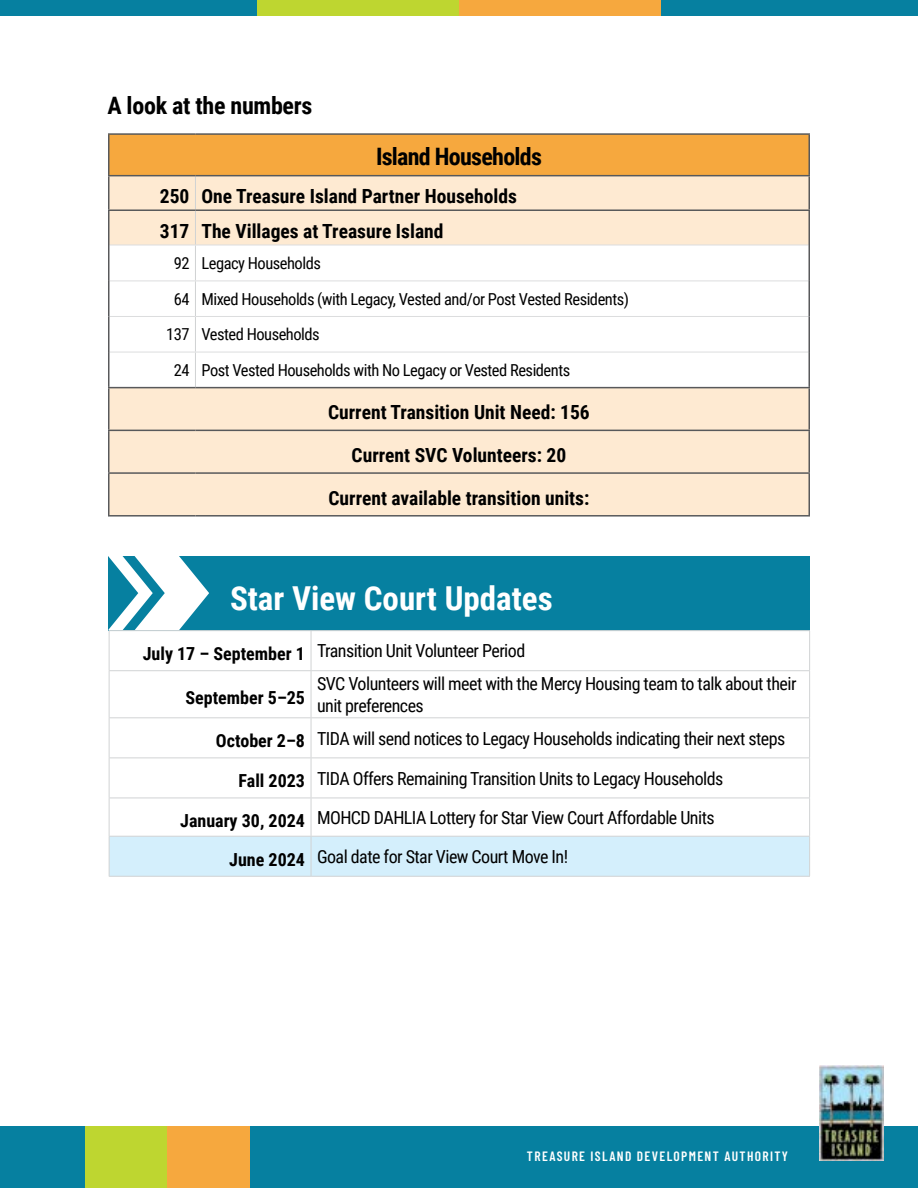
<style>
.page{position:relative;width:918px;height:1188px;background:#fff}
.page>*{position:absolute;margin:0;border:0;box-sizing:border-box;transform-origin:0 0}
.t1{font:700 33px "Roboto Condensed";color:#fff}
.t2{font:700 24px "Roboto Condensed";letter-spacing:-.01em;color:#000}
.t3{font:700 24px "Roboto Condensed";letter-spacing:-.03em;color:#000}
.t4{font:700 19.5px/42.8px "Roboto Condensed";color:#000}
.t5{font:18px/21.6px "Roboto Condensed";letter-spacing:-.03em;color:#000}
.t6{font:700 18px "Roboto Condensed";color:#000}
.t7{font:16.5px "Roboto Condensed";letter-spacing:-.03em;color:#000}
.t8{font:600 13.5px "Barlow Condensed";letter-spacing:.1em;color:#fff}
.s1{font-weight:700}
</style>
<div class="page">
<div style="left:0;top:0;width:260px;height:15px;background:#0680a0"></div>
<div style="left:658px;top:0;width:260px;height:15px;background:#0680a0"></div>
<div style="left:257px;top:0;width:202px;height:15px;background:#bed630"></div>
<div style="left:459px;top:0;width:202px;height:15px;background:#f6a83e"></div>
<div style="left:241px;top:1126px;width:677px;height:62px;background:#0680a0"></div>
<img style="left:819px;top:1066px;width:65px;height:94px">
<div style="left:0;top:1126px;width:260px;height:62px;background:#0680a0"></div>
<div style="left:85px;top:1126px;width:82px;height:62px;background:#bed630"></div>
<div style="left:167px;top:1126px;width:82px;height:62px;background:#f6a83e"></div>
<div style="left:109px;top:556px;width:701px;height:74px;background:#0680a0"></div>
<svg style="left:108px;top:556px;width:101px;height:74px"></svg>
<svg style="left:110px;top:631px;width:699px;height:205px"></svg>
<div style="left:110px;top:837px;width:699px;height:39px;background:#d4effc"></div>
<hr style="left:109px;top:630px;width:202px;height:1px;background:#d1d3d4">
<hr style="left:109px;top:631px;width:1px;height:39px;background:#d1d3d4">
<hr style="left:311px;top:630px;width:499px;height:1px;background:#d1d3d4">
<hr style="left:311px;top:631px;width:1px;height:39px;background:#d1d3d4">
<hr style="left:809px;top:631px;width:1px;height:39px;background:#d1d3d4">
<hr style="left:109px;top:670px;width:202px;height:1px;background:#d1d3d4">
<hr style="left:109px;top:671px;width:1px;height:46px;background:#d1d3d4">
<hr style="left:311px;top:670px;width:499px;height:1px;background:#d1d3d4">
<hr style="left:311px;top:671px;width:1px;height:46px;background:#d1d3d4">
<hr style="left:809px;top:671px;width:1px;height:46px;background:#d1d3d4">
<hr style="left:109px;top:717px;width:202px;height:1px;background:#d1d3d4">
<hr style="left:109px;top:718px;width:1px;height:40px;background:#d1d3d4">
<hr style="left:311px;top:717px;width:499px;height:1px;background:#d1d3d4">
<hr style="left:311px;top:718px;width:1px;height:40px;background:#d1d3d4">
<hr style="left:809px;top:718px;width:1px;height:40px;background:#d1d3d4">
<hr style="left:109px;top:758px;width:202px;height:1px;background:#d1d3d4">
<hr style="left:109px;top:758px;width:1px;height:40px;background:#d1d3d4">
<hr style="left:311px;top:758px;width:499px;height:1px;background:#d1d3d4">
<hr style="left:311px;top:758px;width:1px;height:40px;background:#d1d3d4">
<hr style="left:809px;top:758px;width:1px;height:40px;background:#d1d3d4">
<hr style="left:109px;top:798px;width:202px;height:1px;background:#d1d3d4">
<hr style="left:109px;top:798px;width:1px;height:38px;background:#d1d3d4">
<hr style="left:311px;top:798px;width:499px;height:1px;background:#d1d3d4">
<hr style="left:311px;top:798px;width:1px;height:38px;background:#d1d3d4">
<hr style="left:809px;top:798px;width:1px;height:38px;background:#d1d3d4">
<hr style="left:109px;top:836px;width:202px;height:1px;background:#d1d3d4">
<hr style="left:109px;top:837px;width:1px;height:39px;background:#d1d3d4">
<hr style="left:311px;top:836px;width:499px;height:1px;background:#d1d3d4">
<hr style="left:311px;top:837px;width:1px;height:39px;background:#d1d3d4">
<hr style="left:809px;top:837px;width:1px;height:39px;background:#d1d3d4">
<hr style="left:109px;top:876px;width:202px;height:1px;background:#d1d3d4">
<hr style="left:311px;top:876px;width:499px;height:1px;background:#d1d3d4">
<div style="left:109px;top:134px;width:700px;height:42px;background:#f6a83e"></div>
<div style="left:110px;top:176px;width:698px;height:339px;background:#feead2"></div>
<svg style="left:110px;top:246px;width:698px;height:141px"></svg>
<hr style="left:195px;top:176px;width:1px;height:33px;background:#d1d3d4">
<hr style="left:195px;top:211px;width:1px;height:34px;background:#d1d3d4">
<hr style="left:195px;top:245px;width:1px;height:36px;background:#d1d3d4">
<hr style="left:195px;top:281px;width:1px;height:35px;background:#d1d3d4">
<hr style="left:195px;top:317px;width:1px;height:35px;background:#d1d3d4">
<hr style="left:195px;top:352px;width:1px;height:35px;background:#d1d3d4">
<hr style="left:110px;top:245px;width:85px;height:1px;background:#dcddde">
<hr style="left:195px;top:245px;width:613px;height:1px;background:#dcddde">
<hr style="left:110px;top:281px;width:85px;height:1px;background:#dcddde">
<hr style="left:195px;top:281px;width:613px;height:1px;background:#dcddde">
<hr style="left:110px;top:316px;width:85px;height:1px;background:#dcddde">
<hr style="left:195px;top:316px;width:613px;height:1px;background:#dcddde">
<hr style="left:110px;top:352px;width:85px;height:1px;background:#dcddde">
<hr style="left:195px;top:352px;width:613px;height:1px;background:#dcddde">
<hr style="left:108px;top:133px;width:87px;height:2px;background:#58595b">
<hr style="left:108px;top:135px;width:2px;height:40px;background:#58595b">
<hr style="left:195px;top:133px;width:615px;height:2px;background:#58595b">
<hr style="left:808px;top:135px;width:2px;height:40px;background:#58595b">
<hr style="left:108px;top:175px;width:87px;height:1px;background:#58595b">
<hr style="left:108px;top:176px;width:2px;height:33px;background:#58595b">
<hr style="left:195px;top:175px;width:615px;height:1px;background:#58595b">
<hr style="left:808px;top:176px;width:2px;height:33px;background:#58595b">
<hr style="left:108px;top:209px;width:87px;height:2px;background:#58595b">
<hr style="left:108px;top:211px;width:2px;height:34px;background:#58595b">
<hr style="left:195px;top:209px;width:615px;height:2px;background:#58595b">
<hr style="left:808px;top:211px;width:2px;height:34px;background:#58595b">
<hr style="left:108px;top:245px;width:2px;height:36px;background:#58595b">
<hr style="left:808px;top:245px;width:2px;height:36px;background:#58595b">
<hr style="left:108px;top:281px;width:2px;height:35px;background:#58595b">
<hr style="left:808px;top:281px;width:2px;height:35px;background:#58595b">
<hr style="left:108px;top:316px;width:2px;height:36px;background:#58595b">
<hr style="left:808px;top:316px;width:2px;height:36px;background:#58595b">
<hr style="left:108px;top:352px;width:2px;height:35px;background:#58595b">
<hr style="left:808px;top:352px;width:2px;height:35px;background:#58595b">
<hr style="left:108px;top:387px;width:87px;height:1px;background:#58595b">
<hr style="left:108px;top:388px;width:2px;height:42px;background:#58595b">
<hr style="left:195px;top:387px;width:615px;height:1px;background:#58595b">
<hr style="left:808px;top:388px;width:2px;height:42px;background:#58595b">
<hr style="left:108px;top:430px;width:87px;height:1px;background:#58595b">
<hr style="left:108px;top:431px;width:2px;height:41px;background:#58595b">
<hr style="left:195px;top:430px;width:615px;height:1px;background:#58595b">
<hr style="left:808px;top:431px;width:2px;height:41px;background:#58595b">
<hr style="left:108px;top:472px;width:87px;height:2px;background:#58595b">
<hr style="left:108px;top:474px;width:2px;height:41px;background:#58595b">
<hr style="left:195px;top:472px;width:615px;height:2px;background:#58595b">
<hr style="left:808px;top:474px;width:2px;height:41px;background:#58595b">
<hr style="left:108px;top:515px;width:87px;height:2px;background:#58595b">
<hr style="left:195px;top:515px;width:615px;height:2px;background:#58595b">
<h2 class="t2" style="left:107px;top:89px;width:207px">A look at the numbers</h2>
<h2 class="t3" style="left:376px;top:140px;width:167px">Island Households</h2>
<p class="t4" style="left:160px;top:178px;width:359px;line-height:34.7px">250 One Treasure Island Partner Households<br>317 The Villages at Treasure Island</p>
<p class="t7" style="left:174px;top:252px;width:149px">92 Legacy Households</p>
<p class="t7" style="left:174px;top:287px;width:457px">64 Mixed Households (with Legacy, Vested and/or Post Vested Residents)</p>
<p class="t7" style="left:166px;top:323px;width:155px">137 Vested Households</p>
<p class="t7" style="left:174px;top:359px;width:398px">24 Post Vested Households with No Legacy or Vested Residents</p>
<p class="t4" style="left:328px;top:390px;width:263px;text-align:center">Current Transition Unit Need: 156<br>Current SVC Volunteers: 20<br>Current available transition units:</p>
<h1 class="t1" style="left:230px;top:575px;width:324px">Star View Court Updates</h1>
<p class="t5" style="left:143px;top:640px;width:384px"><span class="s1">July 17 – September 1</span> Transition Unit Volunteer Period</p>
<p class="t6" style="left:185px;top:685px;width:121px">September 5–25</p>
<p class="t5" style="left:317px;top:672px;width:481px">SVC Volunteers will meet with the Mercy Housing team to talk about their unit preferences</p>
<p class="t5" style="left:216px;top:727px;width:571px"><span class="s1">October 2–8</span> TIDA will send notices to Legacy Households indicating their next steps</p>
<p class="t5" style="left:239px;top:767px;width:486px"><span class="s1">Fall 2023</span> TIDA Offers Remaining Transition Units to Legacy Households</p>
<p class="t5" style="left:180px;top:806px;width:536px"><span class="s1">January 30, 2024</span> MOHCD DAHLIA Lottery for Star View Court Affordable Units</p>
<p class="t5" style="left:229px;top:845px;width:340px"><span class="s1">June 2024</span> Goal date for Star View Court Move In!</p>
<p class="t8" style="left:527px;top:1147px;width:263px">TREASURE ISLAND DEVELOPMENT AUTHORITY</p>
</div>
